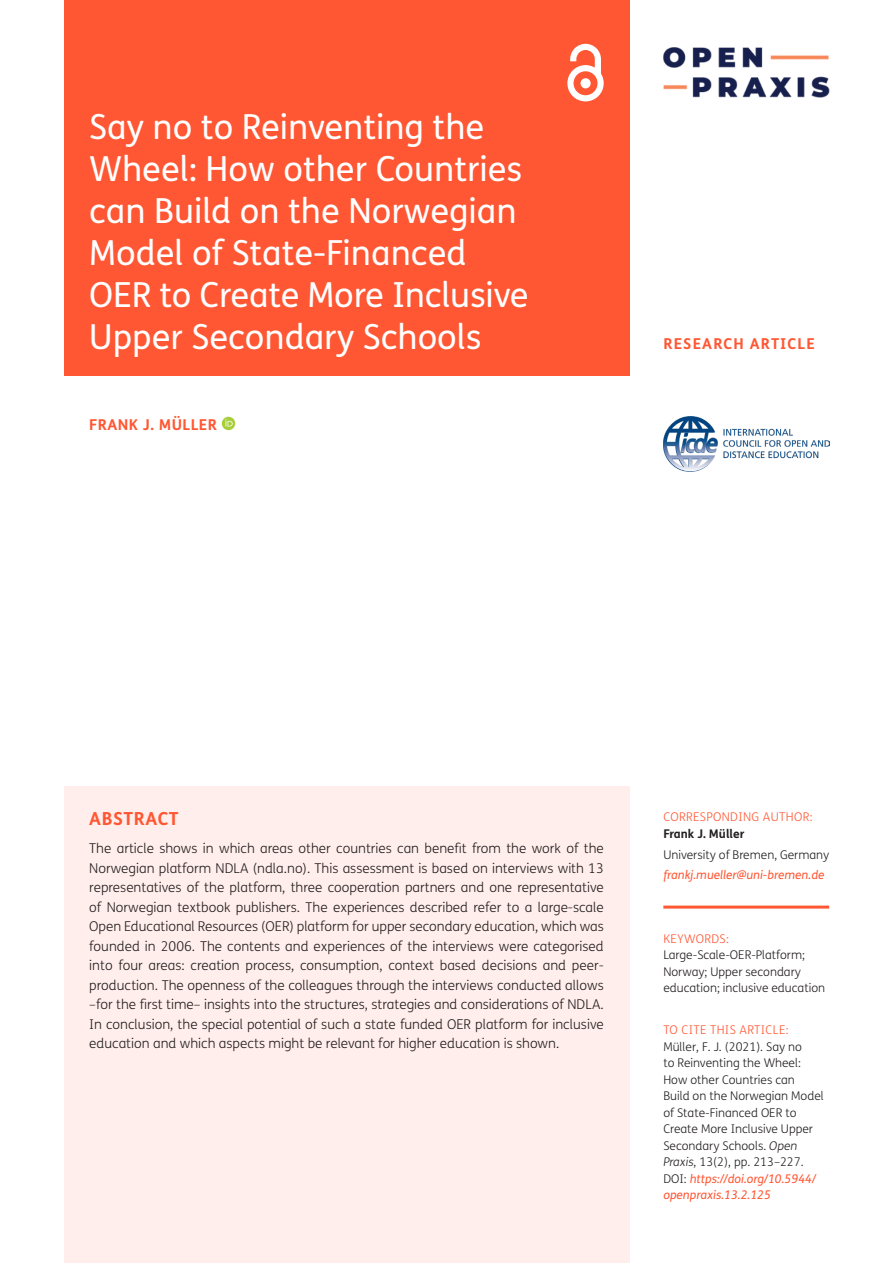
<style>
.page{position:relative;width:893px;height:1263px;background:#fff}
.page>*{position:absolute;margin:0;border:0;box-sizing:border-box;transform-origin:0 0}
.Article_Title{font:34.5px/42px "FS Me";color:#fff}
.t1{font:700 18px "FS Me";letter-spacing:.03em;color:#ff5733}
.Article_Type{font:700 15px "FS Me";letter-spacing:.075em;color:#ff5733}
.Cover_Authors{font:700 15px "FS Me";letter-spacing:.03em;color:#ff5733}
.Abstract_Copy{font:300 13.5px/19.5px "FS Me";color:#231f20;text-align:justify}
.Meta{font:300 12px/16.5px "FS Me";color:#231f20}
.Meta_Titles{font:300 12px "FS Me";letter-spacing:.03em;color:#ff5733}
.Meta-2{font:italic 12px "FS Me";color:#ff5733}
.Meta-3{font:700 12px "FS Me";color:#231f20}
.Meta_Titles_-_Rule{font:300 12px "FS Me";letter-spacing:.03em;color:#ff5733}
.s1{font-style:italic}
.s2{font-weight:400;font-style:italic;color:#ff5733}
</style>
<div class="page">
<div style="left:64px;top:0;width:565px;height:376px;background:#ff5733"></div>
<svg style="left:567px;top:44px;width:37px;height:57px"></svg>
<img style="left:663px;top:48px;width:166px;height:50px">
<img style="left:663px;top:417px;width:166px;height:54px">
<hr style="left:663px;top:905px;width:166px;height:3px;background:#ff5733">
<div style="left:64px;top:786px;width:565px;height:477px;background:#ffeeeb"></div>
<svg style="left:222px;top:417px;width:13px;height:13px"></svg>
<svg style="left:225px;top:419px;width:8px;height:7px"></svg>
<p class="Article_Title" style="left:89px;top:106px;width:441px">Say no to Reinventing the<br>Wheel: How other Countries can Build on the Norwegian<br>Model of State-Financed<br>OER to Create More Inclusive<br>Upper Secondary Schools</p>
<p class="Cover_Authors" style="left:89px;top:415px;width:129px">FRANK J. MÜLLER</p>
<p class="Article_Type" style="left:663px;top:334px;width:153px">RESEARCH ARTICLE</p>
<h1 class="t1" style="left:89px;top:808px;width:91px">ABSTRACT</h1>
<p class="Abstract_Copy" style="left:89px;top:839px;width:516px">The article shows in which areas other countries can benefit from the work of the Norwegian platform NDLA (ndla.no). This assessment is based on interviews with 13 representatives of the platform, three cooperation partners and one representative of Norwegian textbook publishers. The experiences described refer to a large-scale Open Educational Resources (OER) platform for upper secondary education, which was founded in 2006. The contents and experiences of the interviews were categorised into four areas: creation process, consumption, context based decisions and peer&shy;production. The openness of the colleagues through the interviews conducted allows –for the first time– insights into the structures, strategies and considerations of NDLA.<br>In conclusion, the special potential of such a state funded OER platform for inclusive education and which aspects might be relevant for higher education is shown.</p>
<p class="Meta_Titles" style="left:663px;top:810px;width:151px">CORRESPONDING AUTHOR:</p>
<p class="Meta-3" style="left:663px;top:826px;width:83px">Frank J. Müller</p>
<p class="Meta" style="left:663px;top:846px;width:167px">University of Bremen, Germany</p>
<p class="Meta-2" style="left:663px;top:868px;width:163px">frankj.mueller@uni-bremen.de</p>
<p class="Meta_Titles_-_Rule" style="left:663px;top:931px;width:67px">KEYWORDS:</p>
<p class="Meta" style="left:663px;top:947px;width:163px">Large-Scale-OER-Platform;<br>Norway; Upper secondary education; inclusive education</p>
<p class="Meta_Titles" style="left:663px;top:1023px;width:127px">TO CITE THIS ARTICLE:</p>
<p class="Meta" style="left:663px;top:1038px;width:162px">Müller, F. J. (2021). Say no<br>to Reinventing the Wheel:<br>How other Countries can<br>Build on the Norwegian Model of State-Financed OER to<br>Create More Inclusive Upper<br>Secondary Schools. <span class="s1">Open<br>Praxis</span>, 13(2), pp. 213–227.<br>DOI: <span class="s2">https://doi.org/10.5944/ openpraxis.13.2.125</span></p>
</div>
